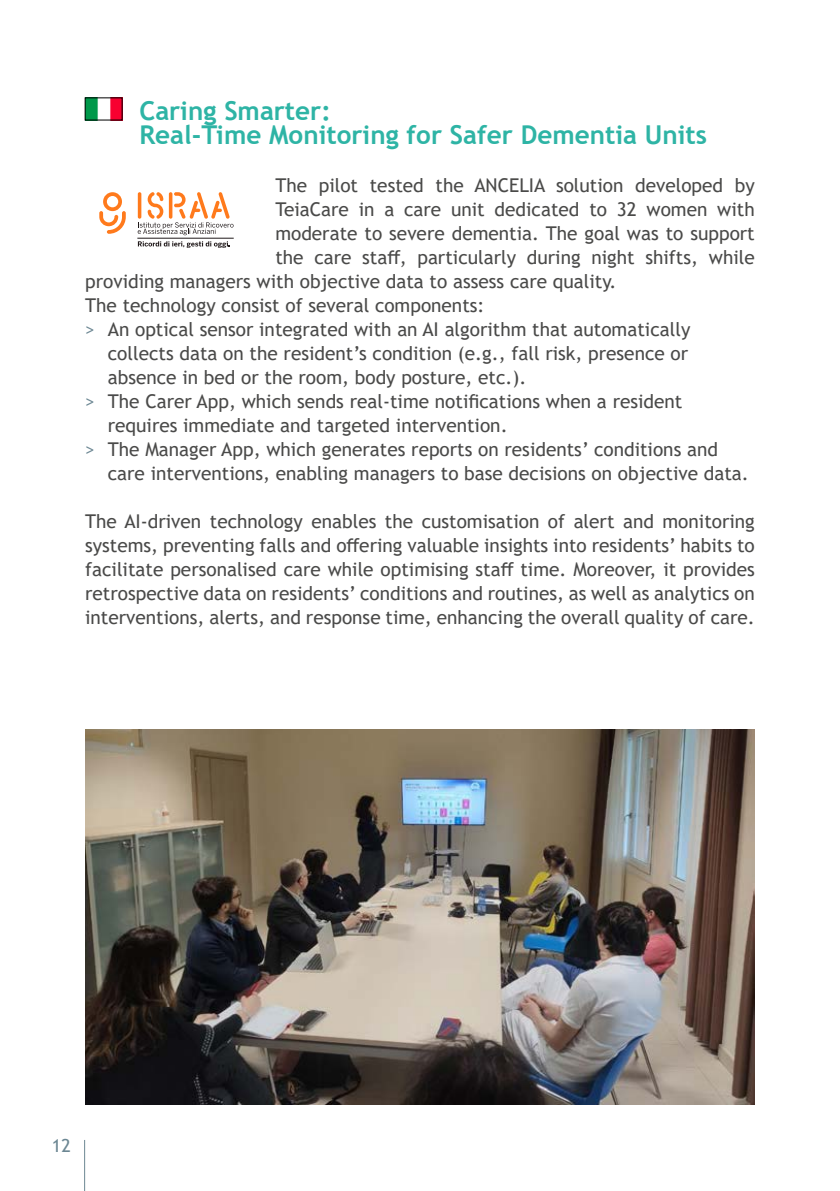
<style>
.page{position:relative;width:840px;height:1191px;background:#fff}
.page>*{position:absolute;margin:0;border:0;box-sizing:border-box;transform-origin:0 0}
.t1{font:700 26px/24px "Trebuchet MS";color:#2eb4a5}
.t2{font:19px/24px "Trebuchet MS";color:#4a4a49;text-align:justify}
.t3{font:18px "Trebuchet MS";color:#6c8793}
.s1{color:#6c8793}
</style>
<div class="page">
<img style="left:87px;top:100px;width:33px;height:18px">
<img style="left:85px;top:729px;width:669px;height:375px">
<svg style="left:138px;top:241px;width:92px;height:7px"></svg>
<svg style="left:138px;top:192px;width:95px;height:43px"></svg>
<svg style="left:99px;top:192px;width:27px;height:42px"></svg>
<hr style="left:137px;top:238px;width:96px;height:1px;background:#20191a">
<hr style="left:84px;top:1140px;width:1px;height:51px;background:#6c8793">
<h1 class="t1" style="left:139px;top:99px;width:569px">Caring Smarter:<br>Real-Time Monitoring for Safer Dementia Units</h1>
<p class="t2" style="left:275px;top:173px;width:480px">The pilot tested the ANCELIA solution developed by</p>
<p class="t2" style="left:275px;top:197px;width:480px">TeiaCare in a care unit dedicated to 32 women with</p>
<p class="t2" style="left:275px;top:221px;width:480px">moderate to severe dementia. The goal was to support</p>
<p class="t2" style="left:275px;top:245px;width:480px">the care staff, particularly during night shifts, while</p>
<p class="t2" style="left:85px;top:269px;width:532px">providing managers with objective data to assess care quality.</p>
<p class="t2" style="left:85px;top:293px;width:400px">The technology consist of several components:</p>
<p class="t2" style="left:85px;top:317px;width:606px"><span class="s1">&gt;</span> An optical sensor integrated with an AI algorithm that automatically</p>
<p class="t2" style="left:108px;top:341px;width:581px">collects data on the resident’s condition (e.g., fall risk, presence or</p>
<p class="t2" style="left:108px;top:365px;width:420px">absence in bed or the room, body posture, etc.).</p>
<p class="t2" style="left:85px;top:389px;width:598px"><span class="s1">&gt;</span> The Carer App, which sends real-time notifications when a resident</p>
<p class="t2" style="left:108px;top:413px;width:401px">requires immediate and targeted intervention.</p>
<p class="t2" style="left:85px;top:437px;width:634px"><span class="s1">&gt;</span> The Manager App, which generates reports on residents’ conditions and</p>
<p class="t2" style="left:108px;top:461px;width:642px">care interventions, enabling managers to base decisions on objective data.</p>
<p class="t2" style="left:85px;top:509px;width:670px">The AI-driven technology enables the customisation of alert and monitoring systems, preventing falls and offering valuable insights into residents’ habits to facilitate personalised care while optimising staff time. Moreover, it provides retrospective data on residents’ conditions and routines, as well as analytics on interventions, alerts, and response time, enhancing the overall quality of care.</p>
<p class="t3" style="left:52px;top:1134px;width:20px">12</p>
</div>
